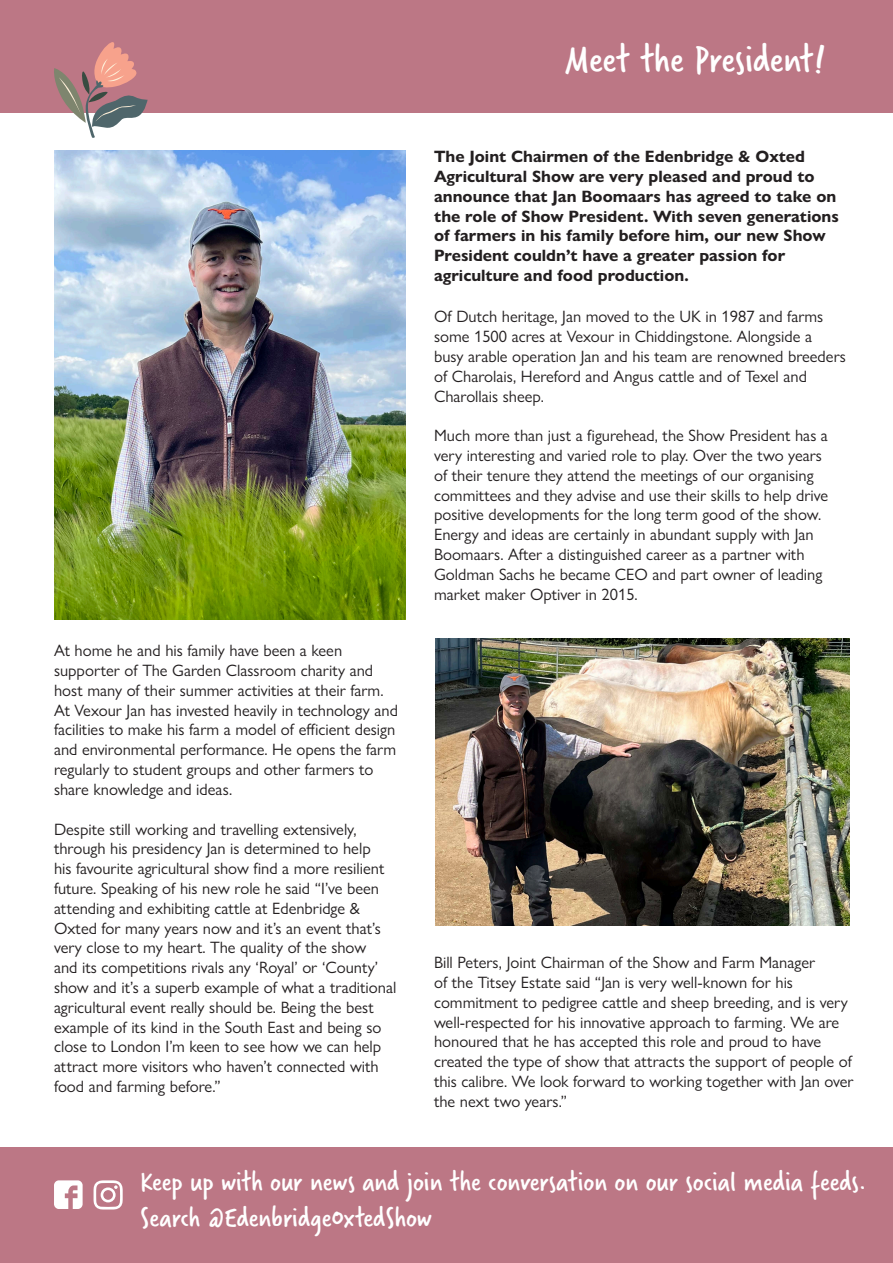
<style>
.page{position:relative;width:893px;height:1263px;background:#fff}
.page>*{position:absolute;margin:0;border:0;box-sizing:border-box;transform-origin:0 0}
.t1{font:42px "Verveine";color:#fff}
.t2{font:30px/36px "Verveine";color:#fff}
.t3{font:16.5px/19.8px "Gill Sans Nova";color:#231f20}
.t4{font:700 16.5px/19.8px "Gill Sans Nova";color:#231f20}
</style>
<div class="page">
<div style="left:0;top:0;width:893px;height:113px;background:#bc7785"></div>
<svg style="left:54px;top:42px;width:94px;height:96px"></svg>
<img style="left:54px;top:150px;width:351px;height:469px">
<img style="left:435px;top:638px;width:414px;height:288px">
<div style="left:0;top:1147px;width:893px;height:116px;background:#bc7785"></div>
<svg style="left:54px;top:1180px;width:29px;height:29px"></svg>
<svg style="left:94px;top:1180px;width:29px;height:29px"></svg>
<p class="t1" style="left:566px;top:30px;width:261px">Meet the President!</p>
<p class="t3" style="left:54px;top:641px;width:345px">At home he and his family have been a keen supporter of The Garden Classroom charity and host many of their summer activities at their farm.<br>At Vexour Jan has invested heavily in technology and facilities to make his farm a model of efficient design and environmental performance. He opens the farm regularly to student groups and other farmers to share knowledge and ideas.</p>
<p class="t3" style="left:54px;top:819px;width:344px">Despite still working and travelling extensively, through his presidency Jan is determined to help<br>his favourite agricultural show find a more resilient future. Speaking of his new role he said “I’ve been attending and exhibiting cattle at Edenbridge &amp; Oxted for many years now and it’s an event that’s very close to my heart. The quality of the show<br>and its competitions rivals any ‘Royal’ or ‘County’ show and it’s a superb example of what a traditional agricultural event really should be. Being the best example of its kind in the South East and being so close to London I’m keen to see how we can help attract more visitors who haven’t connected with food and farming before.”</p>
<p class="t4" style="left:434px;top:147px;width:406px">The Joint Chairmen of the Edenbridge &amp; Oxted Agricultural Show are very pleased and proud to announce that Jan Boomaars has agreed to take on the role of Show President. With seven generations of farmers in his family before him, our new Show President couldn’t have a greater passion for agriculture and food production.</p>
<p class="t3" style="left:434px;top:307px;width:413px">Of Dutch heritage, Jan moved to the UK in 1987 and farms some 1500 acres at Vexour in Chiddingstone. Alongside a<br>busy arable operation Jan and his team are renowned breeders of Charolais, Hereford and Angus cattle and of Texel and Charollais sheep.</p>
<p class="t3" style="left:434px;top:426px;width:396px">Much more than just a figurehead, the Show President has a very interesting and varied role to play. Over the two years of their tenure they attend the meetings of our organising committees and they advise and use their skills to help drive positive developments for the long term good of the show.</p>
<p class="t3" style="left:434px;top:525px;width:390px">Energy and ideas are certainly in abundant supply with Jan Boomaars. After a distinguished career as a partner with Goldman Sachs he became CEO and part owner of leading market maker Optiver in 2015.</p>
<p class="t3" style="left:434px;top:952px;width:421px">Bill Peters, Joint Chairman of the Show and Farm Manager<br>of the Titsey Estate said “Jan is very well-known for his commitment to pedigree cattle and sheep breeding, and is very well-respected for his innovative approach to farming. We are honoured that he has accepted this role and proud to have created the type of show that attracts the support of people of this calibre. We look forward to working together with Jan over the next two years.”</p>
<p class="t2" style="left:140px;top:1164px;width:728px">Keep up with our news and join the conversation on our social media feeds.<br>Search @EdenbridgeOxtedShow</p>
</div>
